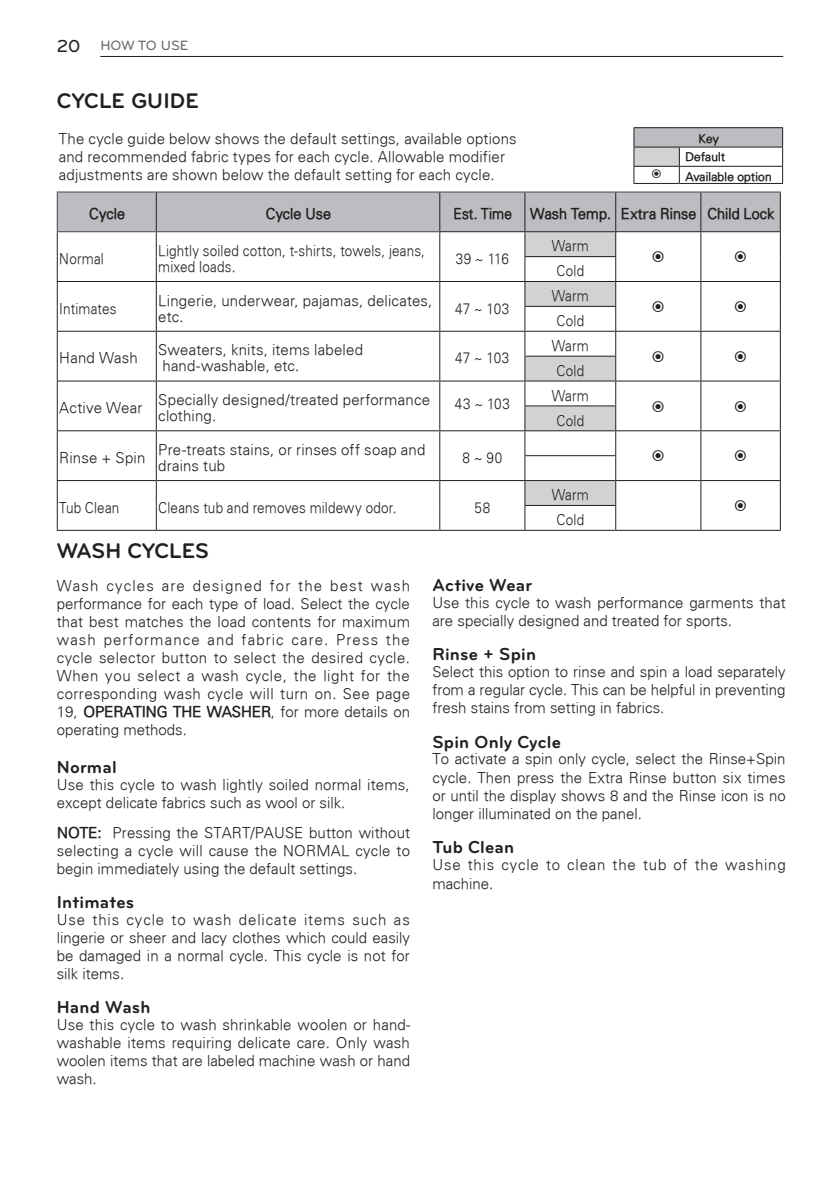
<style>
.page{position:relative;width:840px;height:1191px;background:#fff}
.page>*{position:absolute;margin:0;border:0;box-sizing:border-box;transform-origin:0 0}
.Mid-Title{font:700 22px "Bryant LG";letter-spacing:.005em;color:#231f20}
.Title-1{font:700 22px "Bryant LG";letter-spacing:-.005em;color:#231f20}
.Subtitle2{font:700 18px "Bryant LG";letter-spacing:.01em;color:#231f20}
.Body{font:300 15px/18px "Univers";color:#231f20;text-align:justify}
.Body_Text_-_LG_Style{font:300 15px/16px "Univers";letter-spacing:.01em;color:#231f20}
.Body_Text_-_LG_Style-2{font:300 15px/16px "Univers";letter-spacing:.01em;color:#231f20;scale:.9 1}
.Body-2{font:300 15px/19.6px "Univers";letter-spacing:.05em;color:#231f20}
.Table_Head{font:300 15px "Univers";letter-spacing:.01em;color:#231f20;scale:.95 1}
.Table_Head-2{font:300 15px "Univers";letter-spacing:.01em;color:#231f20;scale:.9 1}
.t1{font:500 14px "Bryant LG";color:#6c6d70}
._11pt_standard_text{font:300 12px "Univers";letter-spacing:.015em;color:#231f20}
.s1{font-size:18px;color:#231f20}
.s2{font-style:inherit}
</style>
<div class="page">
<hr style="left:100px;top:56px;width:682px;height:1px;background:#231f20">
<hr style="left:57px;top:530px;width:99px;height:1px;background:#231f20">
<hr style="left:156px;top:530px;width:283px;height:1px;background:#231f20">
<hr style="left:57px;top:191px;width:99px;height:1px;background:#4b4c4d">
<hr style="left:156px;top:191px;width:283px;height:1px;background:#4b4c4d">
<hr style="left:439px;top:191px;width:85px;height:1px;background:#4b4c4d">
<hr style="left:524px;top:191px;width:91px;height:1px;background:#4b4c4d">
<hr style="left:615px;top:191px;width:85px;height:1px;background:#4b4c4d">
<hr style="left:700px;top:191px;width:80px;height:1px;background:#4b4c4d">
<hr style="left:439px;top:530px;width:85px;height:1px;background:#231f20">
<hr style="left:524px;top:530px;width:91px;height:1px;background:#231f20">
<hr style="left:615px;top:530px;width:85px;height:1px;background:#231f20">
<hr style="left:700px;top:530px;width:80px;height:1px;background:#231f20">
<div style="left:633px;top:128px;width:149px;height:19px;background:#bcbdc0"></div>
<div style="left:633px;top:147px;width:46px;height:19px;background:#d1d2d4"></div>
<hr style="left:633px;top:127px;width:46px;height:1px;background:#231f20">
<hr style="left:679px;top:127px;width:103px;height:1px;background:#231f20">
<hr style="left:633px;top:147px;width:46px;height:1px;background:#231f20">
<hr style="left:679px;top:147px;width:103px;height:1px;background:#231f20">
<hr style="left:633px;top:166px;width:46px;height:1px;background:#231f20">
<svg style="left:633px;top:128px;width:1px;height:55px"></svg>
<hr style="left:679px;top:166px;width:103px;height:1px;background:#231f20">
<svg style="left:678px;top:147px;width:1px;height:36px"></svg>
<hr style="left:633px;top:183px;width:46px;height:1px;background:#231f20">
<hr style="left:679px;top:183px;width:103px;height:1px;background:#231f20">
<svg style="left:57px;top:192px;width:723px;height:338px"></svg>
<p class="t1" style="left:57px;top:37px;width:133px"><span class="s1">20</span> HOW TO USE</p>
<p class="Mid-Title" style="left:57px;top:87px;width:143px">CYCLE GUIDE</p>
<p class="Body_Text_-_LG_Style" style="left:59px;top:129px;width:459px;line-height:18px">The cycle guide below shows the default settings, available options and recommended fabric types for each cycle. Allowable modifier adjustments are shown below the default setting for each cycle.</p>
<p class="Table_Head" style="left:89px;top:204px;width:39px">Cycle</p>
<p class="Table_Head" style="left:265px;top:204px;width:70px">Cycle Use</p>
<p class="Table_Head-2" style="left:453px;top:204px;width:66px">Est. Time</p>
<p class="Table_Head" style="left:529px;top:204px;width:86px">Wash Temp.</p>
<p class="Table_Head" style="left:620px;top:204px;width:81px">Extra Rinse</p>
<p class="Table_Head" style="left:706px;top:204px;width:72px">Child Lock</p>
<p class="Body_Text_-_LG_Style-2" style="left:59px;top:250px;width:51px">Normal</p>
<p class="Body_Text_-_LG_Style-2" style="left:158px;top:242px;width:298px">Lightly soiled cotton, t-shirts, towels, jeans, mixed loads.</p>
<p class="Body_Text_-_LG_Style-2" style="left:455px;top:250px;width:61px">39 ~ 116</p>
<p class="_11pt_standard_text" style="left:697px;top:131px;width:22px">Key</p>
<p class="_11pt_standard_text" style="left:684px;top:150px;width:41px">Default</p>
<p class="_11pt_standard_text" style="left:684px;top:169px;width:88px">Available option</p>
<p class="Body_Text_-_LG_Style-2" style="left:551px;top:238px;width:43px">Warm</p>
<p class="Body_Text_-_LG_Style-2" style="left:556px;top:262px;width:32px">Cold</p>
<p class="Body_Text_-_LG_Style-2" style="left:59px;top:300px;width:65px">Intimates</p>
<p class="Body_Text_-_LG_Style" style="left:158px;top:292px;width:275px">Lingerie, underwear, pajamas, delicates, etc.</p>
<p class="Body_Text_-_LG_Style-2" style="left:455px;top:300px;width:62px">47 ~ 103</p>
<p class="Body_Text_-_LG_Style-2" style="left:551px;top:287px;width:43px">Warm</p>
<p class="Body_Text_-_LG_Style-2" style="left:556px;top:312px;width:32px">Cold</p>
<p class="Body_Text_-_LG_Style" style="left:59px;top:349px;width:80px">Hand Wash</p>
<p class="Body_Text_-_LG_Style" style="left:158px;top:341px;width:206px">Sweaters, knits, items labeled hand-washable, etc.</p>
<p class="Body_Text_-_LG_Style-2" style="left:455px;top:349px;width:62px">47 ~ 103</p>
<p class="Body_Text_-_LG_Style-2" style="left:551px;top:337px;width:43px">Warm</p>
<p class="Body_Text_-_LG_Style-2" style="left:556px;top:362px;width:32px">Cold</p>
<p class="Body_Text_-_LG_Style" style="left:59px;top:399px;width:85px">Active Wear</p>
<p class="Body_Text_-_LG_Style" style="left:158px;top:391px;width:273px">Specially designed/treated performance clothing.</p>
<p class="Body_Text_-_LG_Style-2" style="left:454px;top:395px;width:63px">43 ~ 103</p>
<p class="Body_Text_-_LG_Style-2" style="left:551px;top:387px;width:43px">Warm</p>
<p class="Body_Text_-_LG_Style-2" style="left:556px;top:412px;width:32px">Cold</p>
<p class="Body_Text_-_LG_Style" style="left:59px;top:449px;width:88px">Rinse + Spin</p>
<p class="Body_Text_-_LG_Style" style="left:158px;top:441px;width:268px">Pre-treats stains, or rinses off soap and drains tub</p>
<p class="Body_Text_-_LG_Style-2" style="left:462px;top:449px;width:46px">8 ~ 90</p>
<p class="Body_Text_-_LG_Style-2" style="left:59px;top:499px;width:68px">Tub Clean</p>
<p class="Body_Text_-_LG_Style-2" style="left:158px;top:499px;width:266px">Cleans tub and removes mildewy odor.</p>
<p class="Body_Text_-_LG_Style-2" style="left:474px;top:499px;width:19px">58</p>
<p class="Body_Text_-_LG_Style-2" style="left:551px;top:486px;width:43px">Warm</p>
<p class="Body_Text_-_LG_Style-2" style="left:556px;top:511px;width:32px">Cold</p>
<p class="Title-1" style="left:57px;top:537px;width:153px">WASH CYCLES</p>
<p class="Body" style="left:57px;top:576px;width:354px">Wash cycles are designed for the best wash performance for each type of load. Select the cycle that best matches the load contents for maximum wash performance and fabric care. Press the cycle selector button to select the desired cycle.<br>When you select a wash cycle, the light for the corresponding wash cycle will turn on. See page 19, <span class="s2">OPERATING THE WASHER</span>, for more details on operating methods.</p>
<p class="Subtitle2" style="left:57px;top:756px;width:61px">Normal</p>
<p class="Body" style="left:57px;top:775px;width:354px">Use this cycle to wash lightly soiled normal items, except delicate fabrics such as wool or silk.</p>
<p class="Body" style="left:57px;top:822px;width:355px"><span class="s2">NOTE:</span> Pressing the START/PAUSE button without selecting a cycle will cause the NORMAL cycle to begin immediately using the default settings.</p>
<p class="Subtitle2" style="left:57px;top:890px;width:79px">Intimates</p>
<p class="Body" style="left:57px;top:910px;width:354px">Use this cycle to wash delicate items such as lingerie or sheer and lacy clothes which could easily be damaged in a normal cycle. This cycle is not for silk items.</p>
<p class="Subtitle2" style="left:57px;top:996px;width:95px">Hand Wash</p>
<p class="Body" style="left:57px;top:1015px;width:355px">Use this cycle to wash shrinkable woolen or hand&shy;washable items requiring delicate care. Only wash woolen items that are labeled machine wash or hand wash.</p>
<p class="Subtitle2" style="left:432px;top:574px;width:101px">Active Wear</p>
<p class="Body" style="left:432px;top:593px;width:354px">Use this cycle to wash performance garments that are specially designed and treated for sports.</p>
<p class="Subtitle2" style="left:432px;top:643px;width:105px">Rinse + Spin</p>
<p class="Body" style="left:432px;top:662px;width:354px">Select this option to rinse and spin a load separately from a regular cycle. This can be helpful in preventing fresh stains from setting in fabrics.</p>
<p class="Subtitle2" style="left:432px;top:730px;width:130px">Spin Only Cycle</p>
<p class="Body" style="left:432px;top:749px;width:354px">To activate a spin only cycle, select the Rinse+Spin cycle. Then press the Extra Rinse button six times or until the display shows 8 and the Rinse icon is no longer illuminated on the panel.</p>
<p class="Subtitle2" style="left:432px;top:835px;width:83px">Tub Clean</p>
<p class="Body-2" style="left:432px;top:854px;width:354px">Use this cycle to clean the tub of the washing machine.</p>
</div>
